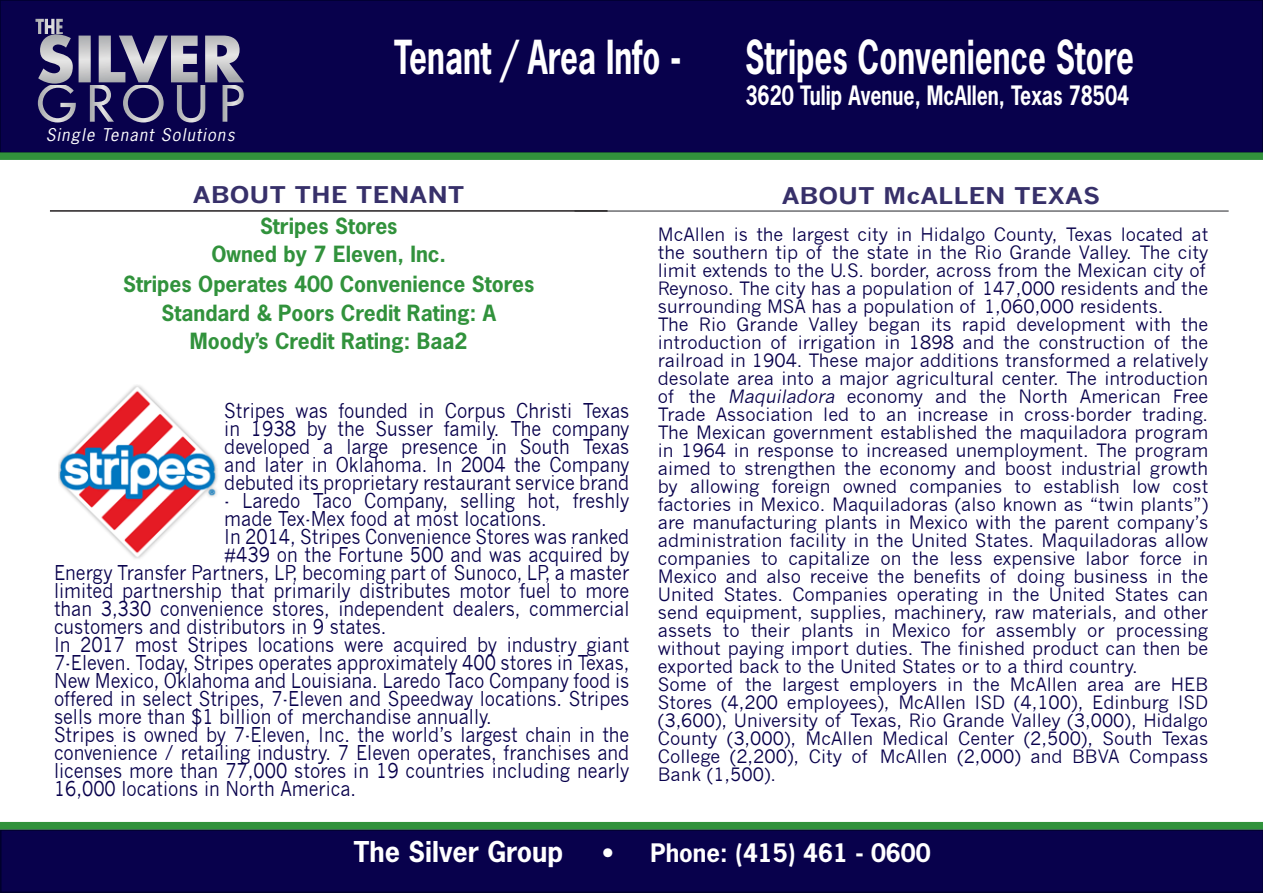
<style>
.page{position:relative;width:1263px;height:893px;background:#fff}
.page>*{position:absolute;margin:0;border:0;box-sizing:border-box;transform-origin:0 0}
.t1{font:700 44.1px "News Gothic Std";color:#fff;scale:.71 1}
.t2{font:700 27px "News Gothic Std";color:#fff}
.t3{font:700 25.2px "News Gothic Std";color:#fff;scale:.78 1}
.t4{font:700 24px "News Gothic Std";color:#fff}
.t5{font:700 22.5px "News Gothic";color:#37306a;scale:1.17 1}
.t6{font:700 21px "News Gothic Std";color:#31923c}
.t7{font:19.95px/18px "News Gothic";color:#08014c;text-align:justify;scale:.9 1}
.t8{font:18px/18px "News Gothic";color:#08014c;text-align:justify}
.t9{font:italic 16.5px "News Gothic Std";color:#fff}
.s1{font-style:italic}
</style>
<div class="page">
<div style="left:0;top:829px;width:1263px;height:64px;background:#08014c"></div>
<div style="left:0;top:0;width:1263px;height:153px;background:#08014c"></div>
<div style="left:0;top:0;width:1263px;height:153px;border:2px solid #00002c"></div>
<svg style="left:35px;top:19px;width:209px;height:103px"></svg>
<div style="left:0;top:152px;width:1263px;height:8px;background:#31923c"></div>
<div style="left:0;top:822px;width:1263px;height:7px;background:#31923c"></div>
<hr style="left:574px;top:210px;width:654px;height:2px;background:#6c6d70">
<hr style="left:50px;top:210px;width:558px;height:2px;background:#231f20">
<img style="left:58px;top:385px;width:160px;height:174px">
<p class="t9" style="left:46px;top:125px;width:194px">Single Tenant Solutions</p>
<p class="t1" style="left:394px;top:28px;width:405px">Tenant / Area Info -</p>
<h1 class="t1" style="left:745px;top:28px;width:549px">Stripes Convenience Store</h1>
<h3 class="t3" style="left:745px;top:79px;width:494px">3620 Tulip Avenue, McAllen, Texas 78504</h3>
<p class="t5" style="left:193px;top:181px;width:234px">ABOUT THE TENANT</p>
<p class="t6" style="left:260px;top:212px;width:139px">Stripes Stores</p>
<p class="t6" style="left:211px;top:240px;width:236px">Owned by 7 Eleven, Inc.</p>
<p class="t6" style="left:123px;top:270px;width:413px">Stripes Operates 400 Convenience Stores</p>
<p class="t6" style="left:161px;top:299px;width:336px">Standard &amp; Poors Credit Rating: A</p>
<p class="t6" style="left:190px;top:328px;width:279px">Moody’s Credit Rating: Baa2</p>
<p class="t7" style="left:224px;top:402px;width:452px">Stripes was founded in Corpus Christi Texas in 1938 by the Susser family. The company developed a large presence in South Texas and later in Oklahoma. In 2004 the Company debuted its proprietary restaurant service brand</p>
<p class="t7" style="left:224px;top:492px;width:452px">- Laredo Taco Company, selling hot, freshly made Tex-Mex food at most locations.</p>
<p class="t7" style="left:224px;top:528px;width:452px">In 2014, Stripes Convenience Stores was ranked</p>
<p class="t7" style="left:224px;top:546px;width:451px">#439 on the Fortune 500 and was acquired by</p>
<p class="t7" style="left:54px;top:564px;width:641px">Energy Transfer Partners, LP, becoming part of Sunoco, LP, a master</p>
<p class="t7" style="left:54px;top:582px;width:641px">limited partnership that primarily distributes motor fuel to more</p>
<p class="t7" style="left:54px;top:600px;width:641px">than 3,330 convenience stores, independent dealers, commercial</p>
<p class="t7" style="left:54px;top:618px;width:371px">customers and distributors in 9 states.</p>
<p class="t7" style="left:54px;top:636px;width:641px">In 2017 most Stripes locations were acquired by industry giant 7-Eleven. Today, Stripes operates approximately 400 stores in Texas, New Mexico, Oklahoma and Louisiana. Laredo Taco Company food is offered in select Stripes, 7-Eleven and Speedway locations. Stripes sells more than $1 billion of merchandise annually.</p>
<p class="t7" style="left:54px;top:726px;width:641px">Stripes is owned by 7-Eleven, Inc. the world’s largest chain in the convenience / retailing industry. 7 Eleven operates, franchises and licenses more than 77,000 stores in 19 countries including nearly 16,000 locations in North America.</p>
<p class="t5" style="left:782px;top:182px;width:274px">ABOUT McALLEN TEXAS</p>
<p class="t8" style="left:658px;top:226px;width:552px;text-align:left">McAllen is the largest city in Hidalgo County, Texas located at the southern tip of the state in the Rio Grande Valley. The city limit extends to the U.S. border, across from the Mexican city of Reynoso. The city has a population of 147,000 residents and the surrounding MSA has a population of 1,060,000 residents.</p>
<p class="t8" style="left:658px;top:316px;width:552px">The Rio Grande Valley began its rapid development with the introduction of irrigation in 1898 and the construction of the railroad in 1904. These major additions transformed a relatively desolate area into a major agricultural center. The introduction of the <span class="s1">Maquiladora</span> economy and the North American Free Trade Association led to an increase in cross-border trading.<br>The Mexican government established the maquiladora program in 1964 in response to increased unemployment. The program aimed to strengthen the economy and boost industrial growth by allowing foreign owned companies to establish low cost factories in Mexico. Maquiladoras (also known as “twin plants”) are manufacturing plants in Mexico with the parent company’s administration facility in the United States. Maquiladoras allow companies to capitalize on the less expensive labor force in Mexico and also receive the benefits of doing business in the United States. Companies operating in the United States can send equipment, supplies, machinery, raw materials, and other assets to their plants in Mexico for assembly or processing without paying import duties. The finished product can then be exported back to the United States or to a third country.</p>
<p class="t8" style="left:658px;top:676px;width:552px">Some of the largest employers in the McAllen area are HEB Stores (4,200 employees), McAllen ISD (4,100), Edinburg ISD (3,600), University of Texas, Rio Grande Valley (3,000), Hidalgo County (3,000), McAllen Medical Center (2,500), South Texas College (2,200), City of McAllen (2,000) and BBVA Compass Bank (1,500).</p>
<h2 class="t2" style="left:354px;top:834px;width:211px">The Silver Group</h2>
<h3 class="t4" style="left:602px;top:837px;width:330px">• Phone: (415) 461 - 0600</h3>
</div>
